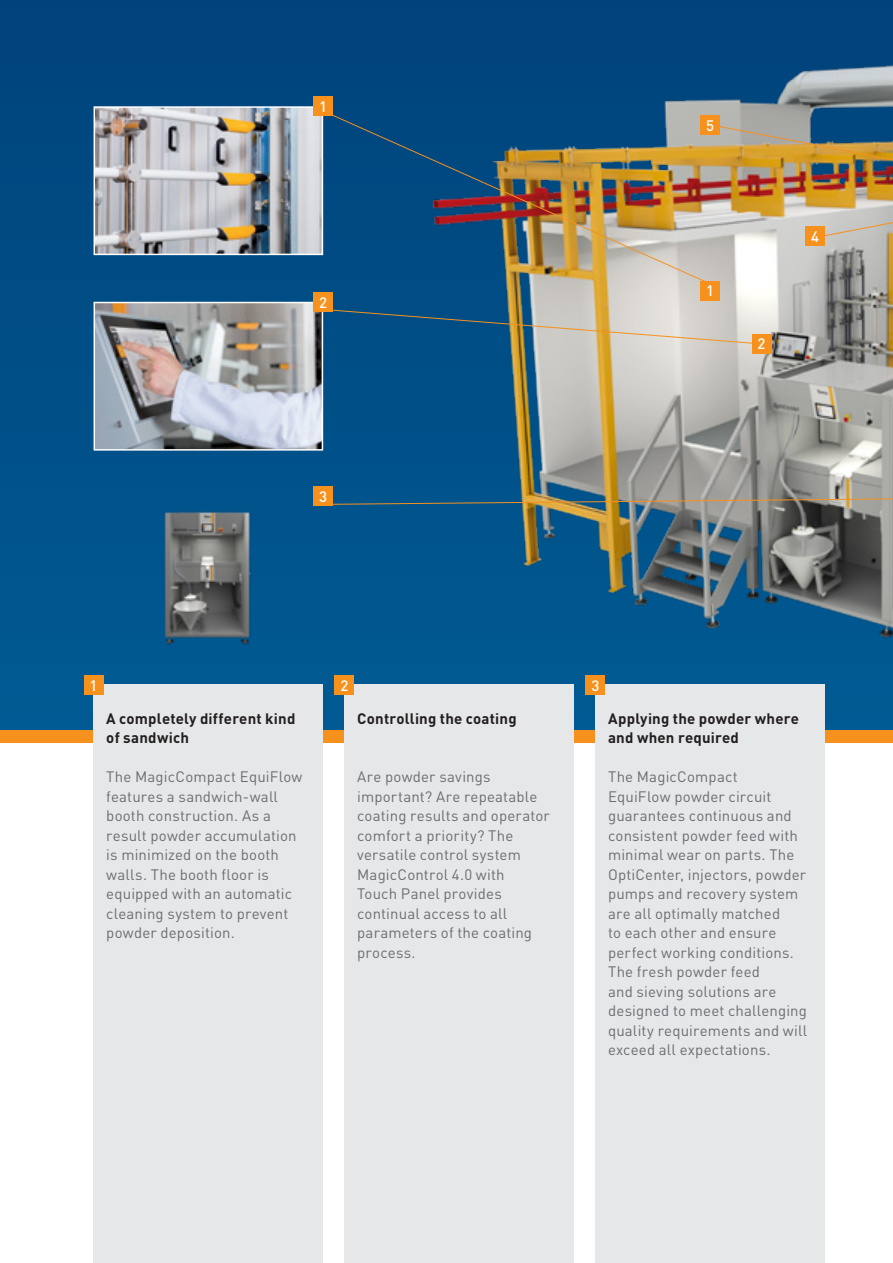
<style>
.page{position:relative;width:893px;height:1263px;background:#fff}
.page>*{position:absolute;margin:0;border:0;box-sizing:border-box;transform-origin:0 0}
.t1{font:15px/19.5px "DIN Pro";letter-spacing:.01em;color:#6c6d70}
.t2{font:700 15px/19.5px "DIN Pro";letter-spacing:.015em;color:#231f20}
.t3{font:500 15px "DIN Pro";color:#fff}
</style>
<div class="page">
<div style="left:0;top:0;width:893px;height:737px;background:linear-gradient(to bottom,#00427b,#025c93)"></div>
<svg style="left:880px;top:0;width:13px;height:730px"></svg>
<div style="left:0;top:730px;width:893px;height:13px;background:#f6911e"></div>
<img style="left:399px;top:20px;width:494px;height:640px">
<img style="left:97px;top:305px;width:223px;height:143px">
<div style="left:94px;top:302px;width:229px;height:149px;border:2px solid #fff"></div>
<img style="left:97px;top:109px;width:223px;height:143px">
<div style="left:94px;top:106px;width:229px;height:149px;border:2px solid #fff"></div>
<img style="left:158px;top:498px;width:101px;height:148px">
<div style="left:94px;top:685px;width:229px;height:578px;background:#e6e7e9"></div>
<div style="left:344px;top:685px;width:230px;height:578px;background:#e6e7e9"></div>
<div style="left:595px;top:685px;width:230px;height:578px;background:#e6e7e9"></div>
<div style="left:84px;top:676px;width:19px;height:19px;background:#f6911e"></div>
<div style="left:335px;top:676px;width:19px;height:19px;background:#f6911e"></div>
<div style="left:586px;top:676px;width:19px;height:19px;background:#f6911e"></div>
<div style="left:314px;top:97px;width:19px;height:19px;background:#f6911e"></div>
<div style="left:701px;top:281px;width:19px;height:19px;background:#f6911e"></div>
<div style="left:806px;top:226px;width:19px;height:20px;background:#f6911e"></div>
<div style="left:313px;top:292px;width:20px;height:19px;background:#f6911e"></div>
<div style="left:752px;top:334px;width:19px;height:19px;background:#f6911e"></div>
<div style="left:701px;top:116px;width:19px;height:19px;background:#f6911e"></div>
<div style="left:314px;top:486px;width:19px;height:19px;background:#f6911e"></div>
<svg style="left:892px;top:310px;width:1px;height:19px"></svg>
<img style="left:329px;top:113px;width:378px;height:170px">
<svg style="left:329px;top:309px;width:424px;height:35px;background:#79939f"></svg>
<svg style="left:333px;top:498px;width:560px;height:7px;background:#727d75"></svg>
<img style="left:716px;top:113px;width:177px;height:124px">
<p class="t3" style="left:319px;top:94px;width:9px">1</p>
<p class="t3" style="left:319px;top:290px;width:9px">2</p>
<p class="t3" style="left:319px;top:484px;width:9px">3</p>
<p class="t3" style="left:706px;top:114px;width:9px">5</p>
<p class="t3" style="left:706px;top:279px;width:9px">1</p>
<p class="t3" style="left:757px;top:332px;width:9px">2</p>
<p class="t3" style="left:811px;top:224px;width:9px">4</p>
<p class="t3" style="left:90px;top:673px;width:9px">1</p>
<p class="t3" style="left:340px;top:673px;width:9px">2</p>
<p class="t3" style="left:591px;top:673px;width:9px">3</p>
<p class="t2" style="left:106px;top:707px;width:191px">A completely different kind of sandwich</p>
<p class="t1" style="left:106px;top:765px;width:198px">The MagicCompact EquiFlow features a sandwich-wall booth construction. As a result powder accumulation is minimized on the booth walls. The booth floor is equipped with an automatic cleaning system to prevent powder deposition.</p>
<p class="t2" style="left:357px;top:707px;width:161px">Controlling the coating</p>
<p class="t1" style="left:357px;top:765px;width:194px">Are powder savings important? Are repeatable coating results and operator comfort a priority? The versatile control system<br>MagicControl 4.0 with<br>Touch Panel provides continual access to all parameters of the coating process.</p>
<p class="t2" style="left:608px;top:707px;width:192px">Applying the powder where and when required</p>
<p class="t1" style="left:608px;top:765px;width:201px">The MagicCompact<br>EquiFlow powder circuit guarantees continuous and consistent powder feed with minimal wear on parts. The<br>OptiCenter, injectors, powder pumps and recovery system are all optimally matched<br>to each other and ensure perfect working conditions.<br>The fresh powder feed<br>and sieving solutions are designed to meet challenging quality requirements and will exceed all expectations.</p>
</div>
